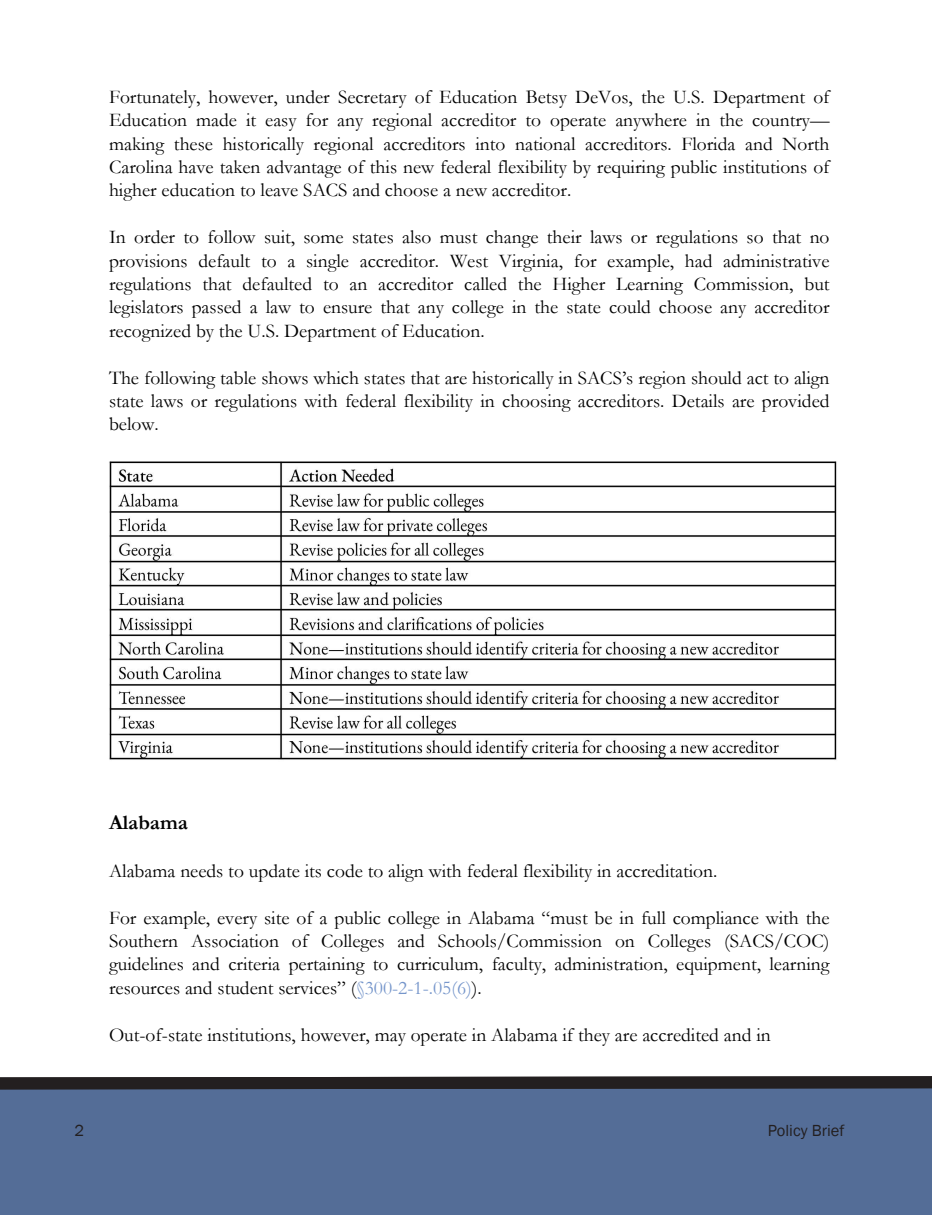
<style>
.page{position:relative;width:932px;height:1215px;background:#fff}
.page>*{position:absolute;margin:0;border:0;box-sizing:border-box;transform-origin:0 0}
.t1{font:700 21px "Garamond";color:#000}
.t2{font:19.5px/23.4px "Garamond";color:#000;text-align:justify}
.t3{font:16.5px "Franklin Gothic";color:#231f20}
.s1{color:#7696cb}
</style>
<div class="page">
<svg style="left:0;top:1076px;width:932px;height:139px;background:#50668c"></svg>
<img style="left:109px;top:461px;width:728px;height:299px">
<p class="t2" style="left:109px;top:85px;width:722px">Fortunately, however, under Secretary of Education Betsy DeVos, the U.S. Department of Education made it easy for any regional accreditor to operate anywhere in the country— making these historically regional accreditors into national accreditors. Florida and North Carolina have taken advantage of this new federal flexibility by requiring public institutions of higher education to leave SACS and choose a new accreditor.</p>
<p class="t2" style="left:109px;top:225px;width:722px">In order to follow suit, some states also must change their laws or regulations so that no provisions default to a single accreditor. West Virginia, for example, had administrative regulations that defaulted to an accreditor called the Higher Learning Commission, but legislators passed a law to ensure that any college in the state could choose any accreditor recognized by the U.S. Department of Education.</p>
<p class="t2" style="left:109px;top:365px;width:722px">The following table shows which states that are historically in SACS’s region should act to align state laws or regulations with federal flexibility in choosing accreditors. Details are provided below.</p>
<p class="t1" style="left:109px;top:810px;width:80px">Alabama</p>
<p class="t2" style="left:109px;top:859px;width:610px">Alabama needs to update its code to align with federal flexibility in accreditation.</p>
<p class="t2" style="left:109px;top:905px;width:722px">For example, every site of a public college in Alabama “must be in full compliance with the Southern Association of Colleges and Schools/Commission on Colleges (SACS/COC) guidelines and criteria pertaining to curriculum, faculty, administration, equipment, learning resources and student services” (<span class="s1">§300-2-1-.05(6)</span>).</p>
<p class="t2" style="left:109px;top:1022px;width:663px">Out-of-state institutions, however, may operate in Alabama if they are accredited and in</p>
<p class="t3" style="left:75px;top:1120px;width:11px">2</p>
<p class="t3" style="left:767px;top:1120px;width:78px">Policy Brief</p>
</div>
